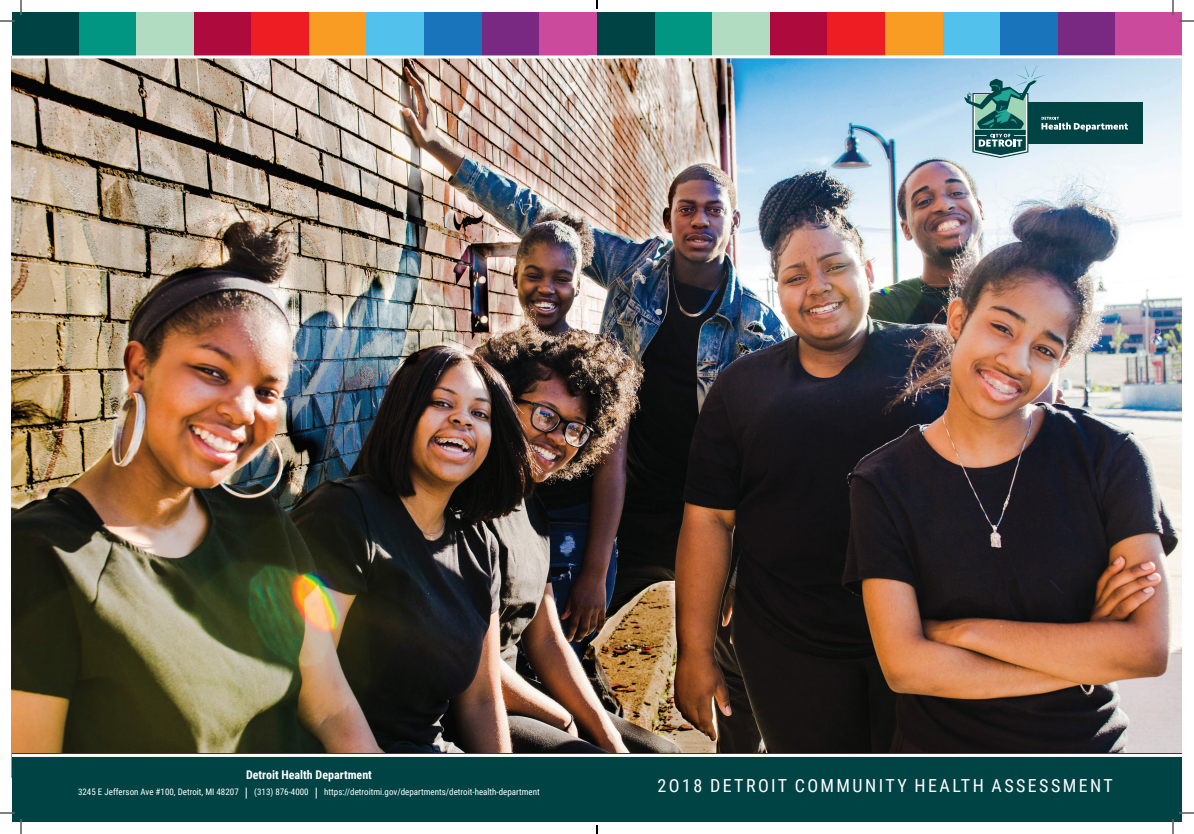
<style>
.page{position:relative;width:1194px;height:834px;background:#fff}
.page>*{position:absolute;margin:0;border:0;box-sizing:border-box;transform-origin:0 0}
.CAH_report_mio{font:18px "Roboto Condensed";letter-spacing:.135em;color:#fff}
.t1{font:700 12px "Roboto Condensed";color:#fff}
.t2{font:9px "Roboto Condensed";color:#fff}
.s1{font-size:13px}
</style>
<div class="page">
<img style="left:12px;top:58px;width:1170px;height:696px">
<div style="left:12px;top:12px;width:67px;height:45px;background:#004345"></div>
<div style="left:79px;top:12px;width:58px;height:45px;background:#009681"></div>
<div style="left:137px;top:12px;width:57px;height:45px;background:#b1dcc2"></div>
<div style="left:194px;top:12px;width:58px;height:45px;background:#af0a3d"></div>
<div style="left:252px;top:12px;width:57px;height:45px;background:#ee1d23"></div>
<div style="left:309px;top:12px;width:58px;height:45px;background:#f89c24"></div>
<div style="left:367px;top:12px;width:57px;height:45px;background:#52c2ec"></div>
<div style="left:482px;top:12px;width:57px;height:45px;background:#792982"></div>
<div style="left:424px;top:12px;width:58px;height:45px;background:#1974bb"></div>
<div style="left:539px;top:12px;width:58px;height:45px;background:#cc4a9b"></div>
<div style="left:12px;top:754px;width:1170px;height:68px;background:#004345"></div>
<hr style="left:12px;top:754px;width:1170px;height:3px;background:#fff">
<hr style="left:12px;top:56px;width:603px;height:2px;background:#fff">
<div style="left:598px;top:12px;width:57px;height:45px;background:#004345"></div>
<div style="left:655px;top:12px;width:58px;height:45px;background:#009681"></div>
<div style="left:713px;top:12px;width:57px;height:45px;background:#b1dcc2"></div>
<div style="left:770px;top:12px;width:58px;height:45px;background:#af0a3d"></div>
<div style="left:828px;top:12px;width:57px;height:45px;background:#ee1d23"></div>
<div style="left:885px;top:12px;width:58px;height:45px;background:#f89c24"></div>
<div style="left:943px;top:12px;width:57px;height:45px;background:#52c2ec"></div>
<div style="left:1058px;top:12px;width:57px;height:45px;background:#792982"></div>
<div style="left:1000px;top:12px;width:58px;height:45px;background:#1974bb"></div>
<div style="left:1115px;top:12px;width:67px;height:45px;background:#cc4a9b"></div>
<div style="left:1028px;top:103px;width:114px;height:41px;background:#004345"></div>
<svg style="left:964px;top:66px;width:164px;height:92px"></svg>
<hr style="left:588px;top:55px;width:594px;height:3px;background:#fff">
<svg style="left:0;top:0;width:22px;height:22px"></svg>
<svg style="left:0;top:812px;width:22px;height:22px"></svg>
<svg style="left:1172px;top:0;width:22px;height:22px"></svg>
<svg style="left:1172px;top:812px;width:22px;height:22px"></svg>
<svg style="left:596px;top:0;width:2px;height:9px"></svg>
<svg style="left:596px;top:825px;width:2px;height:9px"></svg>
<p class="t1" style="left:246px;top:766px;width:127px">Detroit Health Department</p>
<p class="t2" style="left:78px;top:785px;width:463px">3245 E Jefferson Ave #100, Detroit, MI 48207 <span class="s1">|</span> (313) 876-4000 <span class="s1">|</span> https://detroitmi.gov/departments/detroit-health-department</p>
<p class="CAH_report_mio" style="left:658px;top:773px;width:457px">2O18 DETROIT COMMUNITY HEALTH ASSESSMENT</p>
</div>
